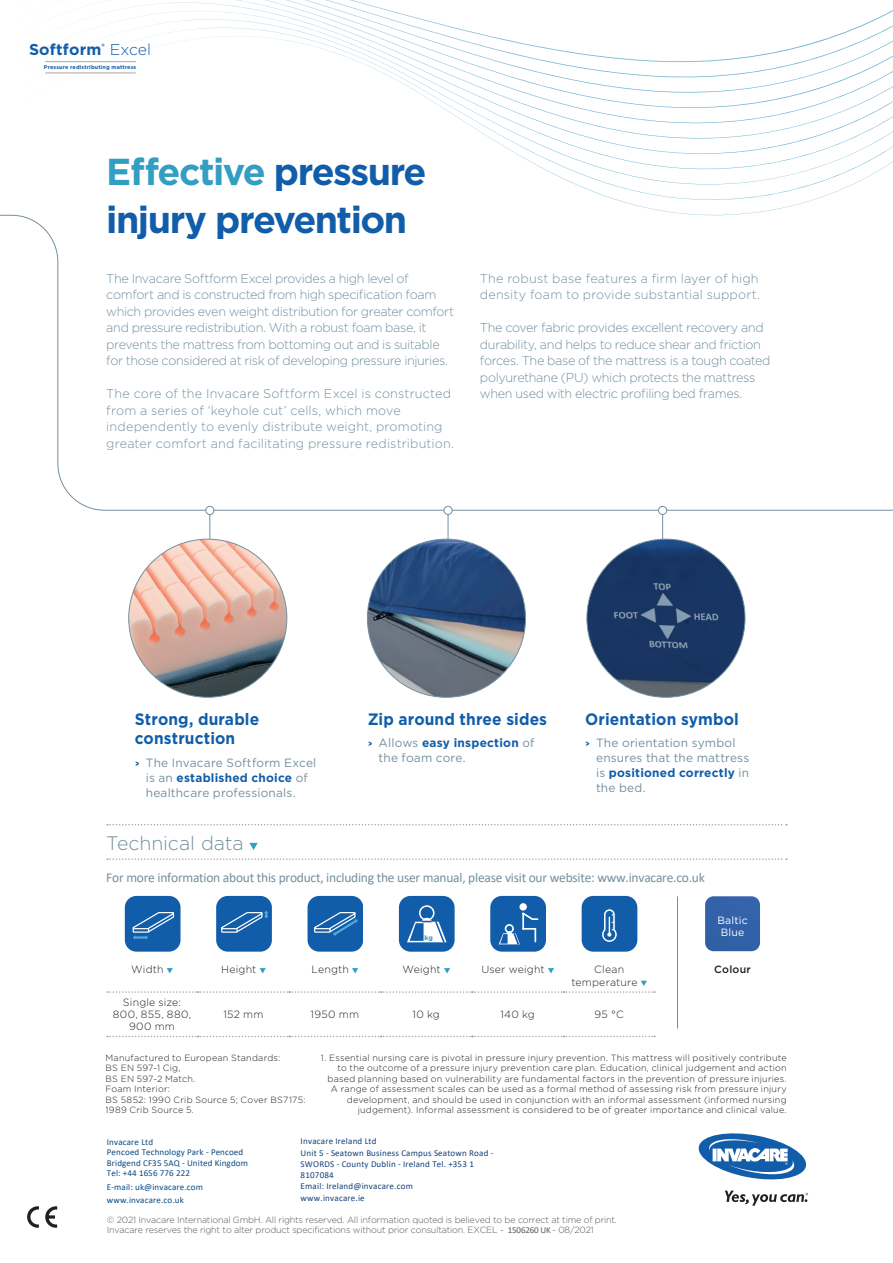
<style>
.page{position:relative;width:893px;height:1263px;background:#fff}
.page>*{position:absolute;margin:0;border:0;box-sizing:border-box;transform-origin:0 0}
.t1{font:700 37.5px/48px "Gotham";letter-spacing:-.04em;color:#115da9}
.t2{font:300 19.5px "Gotham";letter-spacing:-.005em;color:#73909f}
.t3{font:700 16.5px/19.8px "Gotham";letter-spacing:.005em;color:#115da9;scale:.94 1}
.t4{font:700 15.75px "Gotham";letter-spacing:.005em;color:#115da9}
.t5{font:13.5px "Calibri";letter-spacing:-.02em;color:#73909f}
.t6{font:300 12.75px/16.5px "Gotham";letter-spacing:-.025em;color:#73909f}
.t7{font:300 12.75px/16.5px "Gotham";letter-spacing:.01em;color:#73909f}
.t8{font:12px/15px "Gotham";letter-spacing:.015em;color:#73909f}
.t9{font:300 10.5px/12px "Gotham";letter-spacing:.02em;color:#231f20}
.t10{font:10.5px/12.6px "Gotham";letter-spacing:.02em;color:#fff;text-align:center}
.t11{font:500 10.5px "Gotham";letter-spacing:.02em;color:#231f20}
.t12{font:300 9px/10.5px "Gotham";letter-spacing:.025em;color:#231f20}
.t13{font:300 9px/10.8px "Gotham";letter-spacing:-.02em;color:#57585a}
.t14{font:9px/11.2px "Calibri";letter-spacing:.02em;color:#14417a}
.t15{font:9px/10.5px "Calibri";letter-spacing:.015em;color:#084a81}
.t16{font:700 6.6px "Gotham";color:#2e94b5}
.t17{font:700 5.4px "Gotham";letter-spacing:.03em;color:#115da9}
.s1{font-weight:300}
.s2{color:#329ec1}
.s3{font-family:"DIN2014";font-weight:700;font-size:9.75px;color:#115da9}
.s4{font-weight:700;color:#115da9}
.s5{font-family:"Calibri";font-weight:400}
</style>
<div class="page">
<svg style="left:45px;top:1206px;width:12px;height:22px"></svg>
<svg style="left:27px;top:1206px;width:12px;height:22px"></svg>
<svg style="left:698px;top:1133px;width:110px;height:73px"></svg>
<svg style="left:202px;top:10px;width:691px;height:529px"></svg>
<div style="left:0;top:0;width:585px;height:198px;background:#fff"></div>
<svg style="left:0;top:215px;width:893px;height:296px"></svg>
<hr style="left:210px;top:510px;width:1px;height:32px;background:#73909f">
<div style="left:206px;top:506px;width:8px;height:8px;background:#fff;border-radius:50%"></div>
<div style="left:206px;top:506px;width:8px;height:9px;border:1px solid #73909f;border-radius:50%"></div>
<hr style="left:448px;top:510px;width:1px;height:32px;background:#73909f">
<div style="left:444px;top:506px;width:8px;height:8px;background:#fff;border-radius:50%"></div>
<div style="left:444px;top:506px;width:8px;height:9px;border:1px solid #73909f;border-radius:50%"></div>
<hr style="left:662px;top:510px;width:1px;height:32px;background:#73909f">
<div style="left:659px;top:506px;width:8px;height:8px;background:#fff;border-radius:50%"></div>
<div style="left:658px;top:506px;width:9px;height:9px;border:1px solid #73909f;border-radius:50%"></div>
<svg style="left:107px;top:1036px;width:548px;height:1px"></svg>
<svg style="left:167px;top:968px;width:6px;height:5px"></svg>
<svg style="left:260px;top:968px;width:6px;height:5px"></svg>
<svg style="left:352px;top:968px;width:6px;height:5px"></svg>
<svg style="left:444px;top:968px;width:6px;height:5px"></svg>
<svg style="left:548px;top:968px;width:6px;height:5px"></svg>
<svg style="left:107px;top:981px;width:548px;height:12px"></svg>
<svg style="left:107px;top:824px;width:680px;height:1px"></svg>
<svg style="left:107px;top:858px;width:680px;height:2px"></svg>
<svg style="left:249px;top:843px;width:9px;height:7px"></svg>
<div style="left:125px;top:896px;width:55px;height:55px;background:#115da9;border-radius:12px"></div>
<svg style="left:132px;top:912px;width:43px;height:28px"></svg>
<div style="left:216px;top:896px;width:56px;height:55px;background:#115da9;border-radius:12px"></div>
<svg style="left:221px;top:911px;width:47px;height:22px"></svg>
<div style="left:308px;top:896px;width:55px;height:55px;background:#115da9;border-radius:12px"></div>
<svg style="left:314px;top:912px;width:44px;height:24px"></svg>
<div style="left:399px;top:896px;width:55px;height:55px;background:#115da9;border-radius:12px"></div>
<svg style="left:407px;top:905px;width:40px;height:37px"></svg>
<div style="left:490px;top:896px;width:56px;height:55px;background:#115da9;border-radius:12px"></div>
<div style="left:519px;top:903px;width:8px;height:7px;background:#fff;border-radius:50%"></div>
<svg style="left:499px;top:912px;width:40px;height:32px"></svg>
<div style="left:582px;top:896px;width:55px;height:55px;background:#115da9;border-radius:12px"></div>
<svg style="left:600px;top:908px;width:18px;height:44px"></svg>
<hr style="left:677px;top:896px;width:1px;height:132px;background:#73909f">
<div style="left:705px;top:896px;width:55px;height:55px;background:#3161a9"></div>
<img style="left:367px;top:539px;width:158px;height:158px;border-radius:79px">
<img style="left:587px;top:539px;width:158px;height:158px;border-radius:79px">
<img style="left:129px;top:539px;width:158px;height:158px;border-radius:79px">
<hr style="left:45px;top:61px;width:91px;height:1px;background:#a7a9a9">
<hr style="left:45px;top:73px;width:91px;height:1px;background:#a7a9a9">
<h3 class="t4" style="left:29px;top:39px;width:124px">Softform<sup>®</sup> <span class="s1">Excel</span></h3>
<p class="t17" style="left:44px;top:64px;width:94px">Pressure redistributing mattress</p>
<h1 class="t1" style="left:106px;top:147px;width:322px"><span class="s2">Effective</span> pressure injury prevention</h1>
<p class="t6" style="left:106px;top:270px;width:349px">The Invacare Softform Excel provides a high level of comfort and is constructed from high specification foam which provides even weight distribution for greater comfort and pressure redistribution. With a robust foam base, it prevents the mattress from bottoming out and is suitable for those considered at risk of developing pressure injuries.</p>
<h3 class="t7" style="left:106px;top:385px;width:349px">The core of the Invacare Softform Excel is constructed from a series of ‘keyhole cut’ cells, which move independently to evenly distribute weight, promoting greater comfort and facilitating pressure redistribution.</h3>
<h3 class="t7" style="left:480px;top:270px;width:281px">The robust base features a firm layer of high density foam to provide substantial support.</h3>
<p class="t6" style="left:480px;top:319px;width:292px">The cover fabric provides excellent recovery and durability, and helps to reduce shear and friction forces. The base of the mattress is a tough coated polyurethane (PU) which protects the mattress when used with electric profiling bed frames.</p>
<h3 class="t3" style="left:135px;top:709px;width:134px">Strong, durable construction</h3>
<h3 class="t8" style="left:146px;top:755px;width:172px;text-indent:-11px"><span class="s3">&gt;</span> The Invacare Softform Excel is an <span class="s4">established choice</span> of healthcare professionals.</h3>
<h3 class="t3" style="left:368px;top:709px;width:192px">Zip around three sides</h3>
<h3 class="t8" style="left:379px;top:735px;width:157px;text-indent:-11px"><span class="s3">&gt;</span> Allows <span class="s4">easy inspection</span> of the foam core.</h3>
<h3 class="t3" style="left:585px;top:709px;width:165px">Orientation symbol</h3>
<h3 class="t8" style="left:596px;top:735px;width:155px;text-indent:-11px"><span class="s3">&gt;</span> The orientation symbol ensures that the mattress is <span class="s4">positioned correctly</span> in the bed.</h3>
<h2 class="t2" style="left:106px;top:831px;width:139px">Technical data</h2>
<h3 class="t5" style="left:106px;top:868px;width:600px">For more information about this product, including the user manual, please visit our website: www.invacare.co.uk</h3>
<p class="t16" style="left:424px;top:934px;width:10px">kg</p>
<p class="t9" style="left:131px;top:963px;width:34px">Width</p>
<p class="t9" style="left:221px;top:963px;width:37px">Height</p>
<p class="t9" style="left:311px;top:963px;width:39px">Length</p>
<p class="t9" style="left:402px;top:963px;width:40px">Weight</p>
<p class="t9" style="left:481px;top:963px;width:65px">User weight</p>
<p class="t9" style="left:571px;top:963px;width:68px;line-height:12.6px;text-indent:23px">Clean temperature</p>
<p class="t9" style="left:113px;top:996px;width:80px;text-align:center">Single size:<br>800, 855, 880,<br>900 mm</p>
<p class="t9" style="left:223px;top:1008px;width:41px">152 mm</p>
<p class="t9" style="left:311px;top:1008px;width:50px">1950 mm</p>
<p class="t9" style="left:413px;top:1008px;width:29px">10 kg</p>
<p class="t9" style="left:500px;top:1008px;width:36px">140 kg</p>
<p class="t9" style="left:594px;top:1008px;width:31px">95 °C</p>
<p class="t10" style="left:717px;top:913px;width:32px">Baltic<br>Blue</p>
<p class="t11" style="left:714px;top:963px;width:38px">Colour</p>
<p class="t12" style="left:105px;top:1052px;width:202px">Manufactured to European Standards:<br>BS EN 597-1 Cig,<br>BS EN 597-2 Match.<br>Foam Interior:<br>BS 5852: 1990 Crib Source 5; Cover BS7175:<br>1989 Crib Source 5.</p>
<p class="t12" style="left:321px;top:1052px;width:467px;text-align:right">1. Essential nursing care is pivotal in pressure injury prevention. This mattress will positively contribute to the outcome of a pressure injury prevention care plan. Education, clinical judgement and action based planning based on vulnerability are fundamental factors in the prevention of pressure injuries.<br>A range of assessment scales can be used as a formal method of assessing risk from pressure injury development, and should be used in conjunction with an informal assessment (informed nursing judgement). Informal assessment is considered to be of greater importance and clinical value.</p>
<p class="t14" style="left:301px;top:1135px;width:194px">Invacare Ireland Ltd<br>Unit 5 - Seatown Business Campus Seatown Road -<br>SWORDS - County Dublin - Ireland Tel. +353 1<br>8107084<br>Email: Ireland@invacare.com<br>www.invacare.ie</p>
<p class="t15" style="left:107px;top:1136px;width:143px">Invacare Ltd<br>Pencoed Technology Park - Pencoed<br>Bridgend CF35 5AQ - United Kingdom<br>Tel: +44 1656 776 222</p>
<p class="t15" style="left:107px;top:1181px;width:98px;line-height:12.3px">E-mail: uk@invacare.com www.invacare.co.uk</p>
<p class="t13" style="left:107px;top:1214px;width:512px">© 2021 Invacare International GmbH. All rights reserved. All information quoted is believed to be correct at time of print.<br>Invacare reserves the right to alter product specifications without prior consultation. EXCEL - <span class="s5">1506260 UK</span> - 08/2021</p>
</div>
